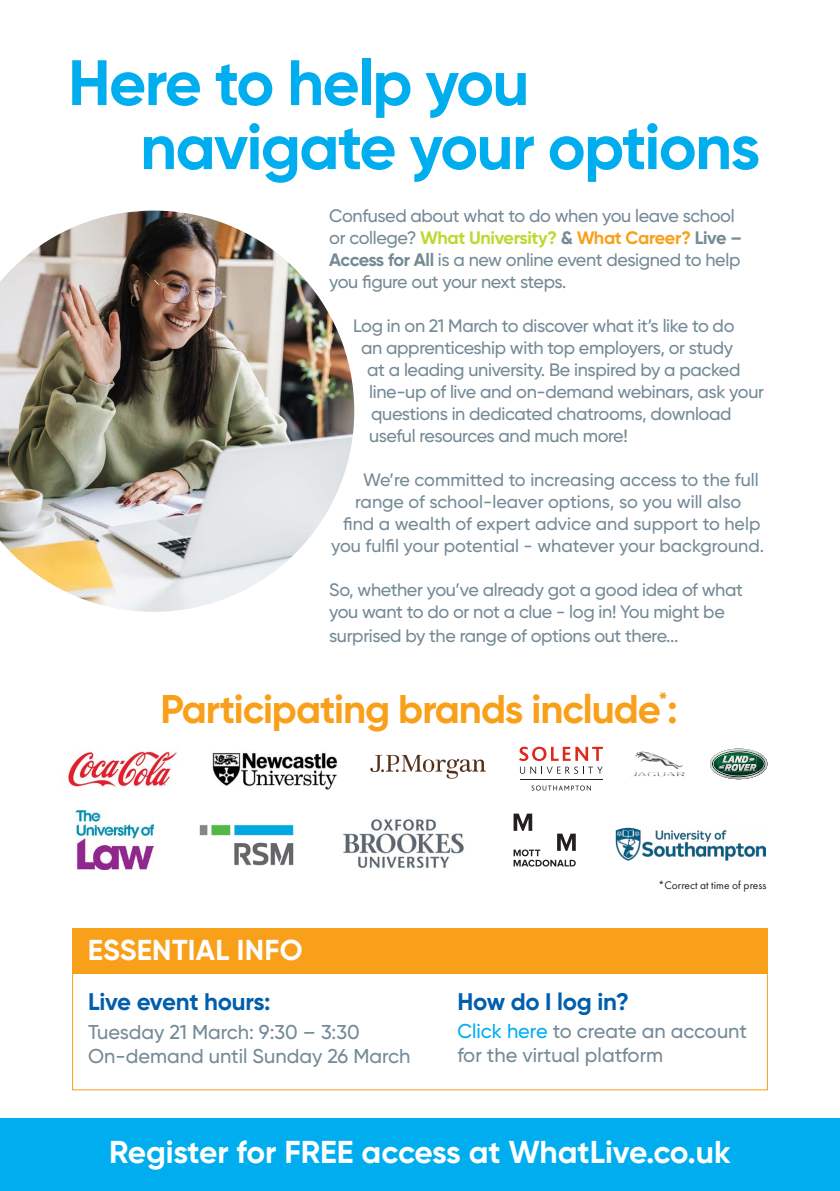
<style>
.page{position:relative;width:840px;height:1191px;background:#fff}
.page>*{position:absolute;margin:0;border:0;box-sizing:border-box;transform-origin:0 0}
.t1{font:700 64px/64px "Gilroy";letter-spacing:-.025em;color:#00aeef}
.t2{font:700 40px "Gilroy";letter-spacing:-.025em;color:#f9a01b}
.t3{font:700 31.6px "Gilroy";color:#fff}
.t4{font:700 28.8px "Gilroy";letter-spacing:.01em;color:#fff}
.t5{font:700 24px "Gilroy";letter-spacing:-.01em;color:#005ead}
.t6{font:500 20px/24px "Gilroy";color:#748a96}
.t7{font:500 18px/22px "Gilroy";letter-spacing:-.02em;color:#748a96}
.t8{font:500 18px "Gilroy";color:#748a96}
.t9{font:11.4px "Futura PT";color:#231f20}
.s1{font-weight:700;color:#bfd730}
.s2{font-weight:700}
.s3{font-weight:700;color:#f9a01b}
.s4{color:#00aeef}
</style>
<div class="page">
<div style="left:0;top:1119px;width:839px;height:72px;background:#00aeef"></div>
<img style="left:0;top:211px;width:354px;height:401px">
<div style="left:72px;top:928px;width:695px;height:45px;background:#f9a01b"></div>
<svg style="left:370px;top:755px;width:115px;height:23px"></svg>
<svg style="left:531px;top:785px;width:59px;height:5px"></svg>
<svg style="left:519px;top:746px;width:84px;height:27px"></svg>
<hr style="left:519px;top:779px;width:83px;height:1px;background:#231f20">
<img style="left:68px;top:751px;width:109px;height:36px">
<img style="left:635px;top:751px;width:43px;height:18px">
<svg style="left:710px;top:748px;width:57px;height:31px"></svg>
<img style="left:212px;top:752px;width:126px;height:38px">
<img style="left:199px;top:824px;width:95px;height:42px">
<img style="left:76px;top:810px;width:77px;height:60px">
<img style="left:615px;top:827px;width:150px;height:33px">
<svg style="left:513px;top:813px;width:62px;height:53px"></svg>
<img style="left:343px;top:819px;width:121px;height:49px">
<h1 class="t1" style="left:140px;top:50px;width:621px;text-indent:-72px">Here to help you navigate your options</h1>
<p class="t7" style="left:329px;top:204px;width:414px">Confused about what to do when you leave school or college? <span class="s1">What University?</span> <span class="s2">&amp;</span> <span class="s3">What Career?</span> <span class="s2">Live – Access for All</span> is a new online event designed to help you figure out your next steps.</p>
<p class="t7" style="left:353px;top:314px;width:382px">Log in on 21 March to discover what it’s like to do</p>
<p class="t7" style="left:361px;top:336px;width:373px">an apprenticeship with top employers, or study</p>
<p class="t7" style="left:367px;top:358px;width:374px">at a leading university. Be inspired by a packed</p>
<p class="t7" style="left:369px;top:380px;width:396px">line-up of live and on-demand webinars, ask your</p>
<p class="t7" style="left:371px;top:402px;width:361px">questions in dedicated chatrooms, download</p>
<p class="t7" style="left:369px;top:424px;width:260px">useful resources and much more!</p>
<p class="t8" style="left:363px;top:468px;width:397px">We’re committed to increasing access to the full</p>
<p class="t8" style="left:355px;top:490px;width:387px">range of school-leaver options, so you will also</p>
<p class="t8" style="left:343px;top:512px;width:418px">find a wealth of expert advice and support to help</p>
<p class="t8" style="left:331px;top:534px;width:434px">you fulfil your potential - whatever your background.</p>
<p class="t7" style="left:329px;top:578px;width:415px">So, whether you’ve already got a good idea of what you want to do or not a clue - log in! You might be</p>
<p class="t7" style="left:329px;top:624px;width:350px">surprised by the range of options out there...</p>
<h2 class="t2" style="left:160px;top:683px;width:518px">Participating brands include<sup>*</sup>:</h2>
<h3 class="t4" style="left:88px;top:932px;width:216px">ESSENTIAL INFO</h3>
<h3 class="t5" style="left:88px;top:987px;width:184px">Live event hours:</h3>
<p class="t6" style="left:88px;top:1019px;width:323px">Tuesday 21 March: 9:30 – 3:30<br>On-demand until Sunday 26 March</p>
<p class="t9" style="left:657px;top:878px;width:110px">*Correct at time of press</p>
<h3 class="t5" style="left:457px;top:986px;width:173px">How do I log in?</h3>
<p class="t6" style="left:457px;top:1018px;width:291px"><span class="s4">Click here</span> to create an account for the virtual platform</p>
<h3 class="t3" style="left:109px;top:1131px;width:623px">Register for FREE access at WhatLive.co.uk</h3>
</div>
